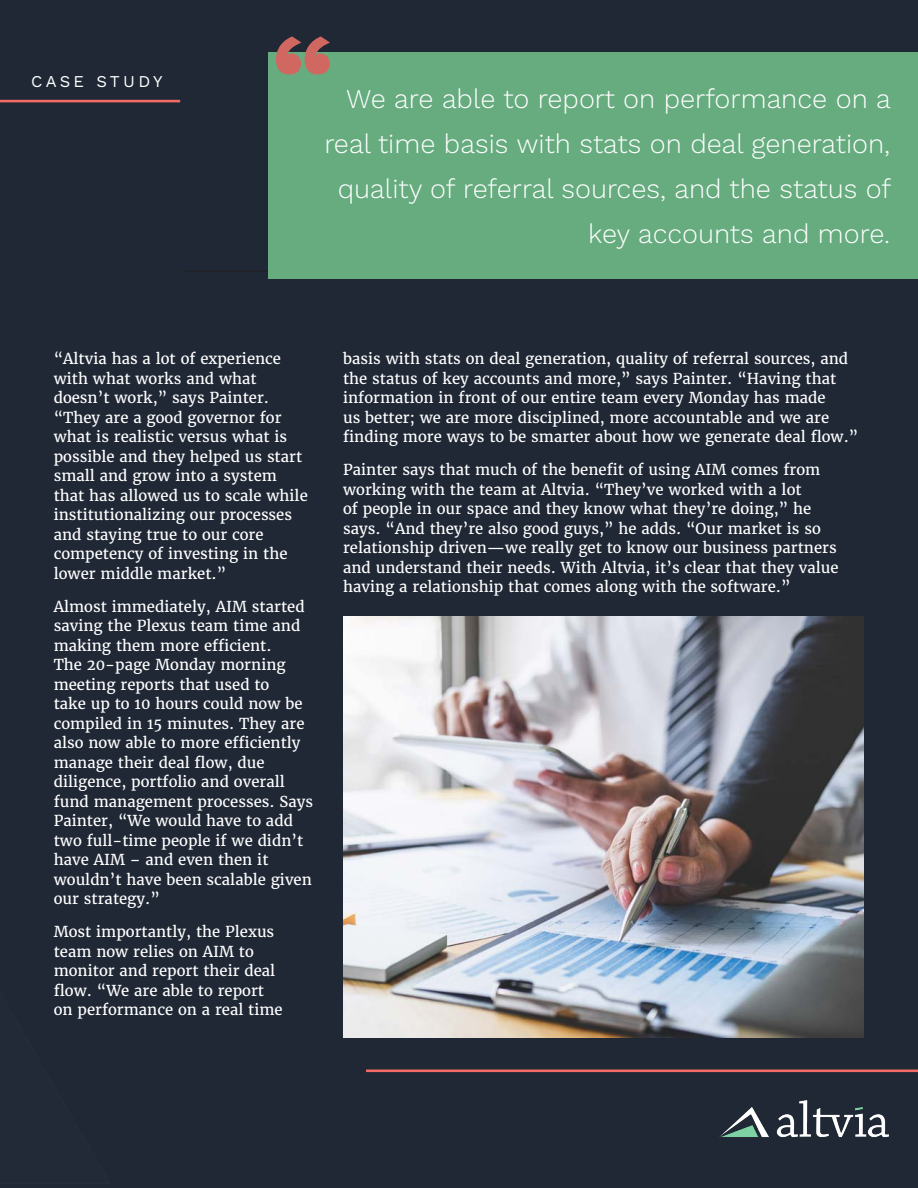
<style>
.page{position:relative;width:918px;height:1188px;background:#202836}
.page>*{position:absolute;margin:0;border:0;box-sizing:border-box;transform-origin:0 0}
.Pull_Quote_-_Bold{font:800 108px "Work Sans";color:#d06761}
.Pull_Quote_-_Bold-2{font:300 27px/45px "Work Sans";color:#fff;text-align:right}
.Section_Header_-_Rig{font:16.5px "Work Sans";letter-spacing:.2em;color:#fff}
.Body{font:15px/19.5px "Merriweather";color:#fff}
</style>
<div class="page">
<hr style="left:0;top:100px;width:180px;height:2px;background:#f26b65">
<hr style="left:366px;top:1070px;width:552px;height:2px;background:#f26b65">
<img style="left:343px;top:617px;width:521px;height:421px">
<img style="left:719px;top:1100px;width:170px;height:37px">
<hr style="left:184px;top:271px;width:550px;height:1px;background:#231f20">
<div style="left:269px;top:52px;width:649px;height:227px;background:#66ac7f"></div>
<p class="Section_Header_-_Rig" style="left:31px;top:72px;width:133px">CASE STUDY</p>
<p class="Pull_Quote_-_Bold" style="left:272px;top:12px;width:63px">“</p>
<p class="Pull_Quote_-_Bold-2" style="left:324px;top:78px;width:568px">We are able to report on performance on a real time basis with stats on deal generation, quality of referral sources, and the status of key accounts and more.</p>
<p class="Body" style="left:54px;top:349px;width:256px">“Altvia has a lot of experience with what works and what doesn’t work,” says Painter. “They are a good governor for what is realistic versus what is possible and they helped us start small and grow into a system that has allowed us to scale while institutionalizing our processes and staying true to our core competency of investing in the lower middle market.”</p>
<p class="Body" style="left:54px;top:597px;width:261px">Almost immediately, AIM started saving the Plexus team time and making them more efficient.<br>The 20-page Monday morning meeting reports that used to<br>take up to 10 hours could now be compiled in 15 minutes. They are also now able to more efficiently manage their deal flow, due diligence, portfolio and overall fund management processes. Says<br>Painter, “We would have to add two full-time people if we didn’t have AIM – and even then it wouldn’t have been scalable given our strategy.”</p>
<p class="Body" style="left:54px;top:922px;width:231px">Most importantly, the Plexus team now relies on AIM to monitor and report their deal flow. “We are able to report on performance on a real time</p>
<p class="Body" style="left:343px;top:349px;width:517px">basis with stats on deal generation, quality of referral sources, and the status of key accounts and more,” says Painter. “Having that information in front of our entire team every Monday has made<br>us better; we are more disciplined, more accountable and we are finding more ways to be smarter about how we generate deal flow.”</p>
<p class="Body" style="left:343px;top:460px;width:497px">Painter says that much of the benefit of using AIM comes from working with the team at Altvia. “They’ve worked with a lot<br>of people in our space and they know what they’re doing,” he says. “And they’re also good guys,” he adds. “Our market is so relationship driven—we really get to know our business partners and understand their needs. With Altvia, it’s clear that they value having a relationship that comes along with the software.”</p>
</div>
